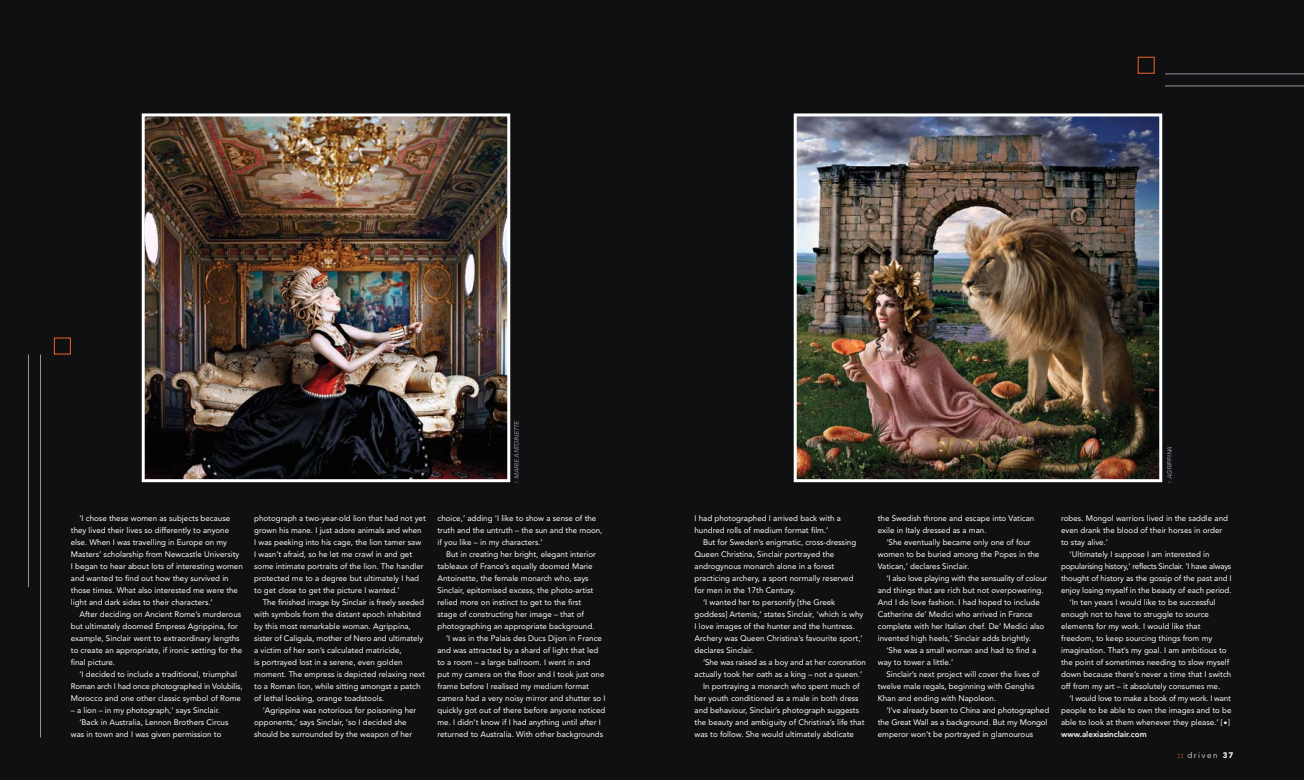
<style>
.page{position:relative;width:1304px;height:780px;background:#fff}
.page>*{position:absolute;margin:0;border:0;box-sizing:border-box;transform-origin:0 0}
.t1{font:22px "Barmeno";color:#fff}
.t2{font:8px/12px "Avenir";color:#fff}
.t3{font:8px "Avenir";letter-spacing:-.03em;color:#fff}
.t4{font:800 8px "Avenir";color:#fff}
.t5{font:300 8px "Avenir";letter-spacing:.2em;color:#fff}
.t6{font:7px "Barmeno";color:#fff}
.t7{font:italic 6px "Square 721 BT";color:#9fa0a8}
.t8{font:800 6px "Avenir";color:#9fa0a8}
.s1{font-family:"Avenir";font-weight:800;font-style:normal}
.s2{font-family:"Barmeno";font-size:7px}
.s3{font-weight:800;color:#f26529}
.s4{font-weight:900}
</style>
<div class="page">
<div style="left:652px;top:0;width:652px;height:780px;background:#0f1011"></div>
<div style="left:0;top:0;width:652px;height:780px;background:#0f1011"></div>
<img style="left:798px;top:117px;width:360px;height:361px">
<div style="left:794px;top:113px;width:368px;height:369px;border:3px solid #fff"></div>
<img style="left:146px;top:117px;width:360px;height:361px">
<div style="left:142px;top:113px;width:368px;height:369px;border:3px solid #fff"></div>
<hr style="left:1165px;top:86px;width:139px;height:1px;background:#939598">
<hr style="left:1165px;top:74px;width:139px;height:1px;background:#939598">
<div style="left:1138px;top:57px;width:17px;height:17px;border:1px solid #f26529"></div>
<hr style="left:40px;top:354px;width:1px;height:383px;background:#939598">
<hr style="left:28px;top:354px;width:1px;height:233px;background:#939598">
<div style="left:54px;top:337px;width:17px;height:17px;border:1px solid #f26529"></div>
<p class="t7" style="left:513px;top:482px;width:64px;rotate:-90deg"><span class="s1">:</span> marie antoinette</p>
<p class="t2" style="left:71px;top:512px;width:173px;text-indent:9px">‘I chose these women as subjects because they lived their lives so differently to anyone else. When I was travelling in Europe on my Masters’ scholarship from Newcastle University I began to hear about lots of interesting women and wanted to find out how they survived in those times. What also interested me were the light and dark sides to their characters.’</p>
<p class="t2" style="left:71px;top:608px;width:173px;text-indent:9px">After deciding on Ancient Rome’s murderous but ultimately doomed Empress Agrippina, for example, Sinclair went to extraordinary lengths to create an appropriate, if ironic setting for the final picture.</p>
<p class="t2" style="left:71px;top:668px;width:173px;text-align:center">‘I decided to include a traditional, triumphal<br>Roman arch I had once photographed in Volubilis,<br>Morocco and one other classic symbol of Rome</p>
<p class="t2" style="left:71px;top:704px;width:151px">– a lion – in my photograph,’ says Sinclair.</p>
<p class="t2" style="left:79px;top:716px;width:151px">‘Back in Australia, Lennon Brothers Circus</p>
<p class="t2" style="left:71px;top:728px;width:152px">was in town and I was given permission to</p>
<p class="t2" style="left:254px;top:512px;width:173px">photograph a two-year-old lion that had not yet grown his mane. I just adore animals and when<br>I was peeking into his cage, the lion tamer saw<br>I wasn’t afraid, so he let me crawl in and get some intimate portraits of the lion. The handler protected me to a degree but ultimately I had to get close to get the picture I wanted.’</p>
<p class="t2" style="left:254px;top:596px;width:172px;text-indent:9px">The finished image by Sinclair is freely seeded with symbols from the distant epoch inhabited by this most remarkable woman. Agrippina, sister of Caligula, mother of Nero and ultimately a victim of her son’s calculated matricide,<br>is portrayed lost in a serene, even golden moment. The empress is depicted relaxing next to a Roman lion, while sitting amongst a patch of lethal looking, orange toadstools.</p>
<p class="t2" style="left:254px;top:704px;width:164px;text-indent:9px">‘Agrippina was notorious for poisoning her opponents,’ says Sinclair, ‘so I decided she should be surrounded by the weapon of her</p>
<p class="t2" style="left:437px;top:512px;width:167px">choice,’ adding ‘I like to show a sense of the truth and the untruth – the sun and the moon, if you like – in my characters.’</p>
<p class="t2" style="left:446px;top:548px;width:151px">But in creating her bright, elegant interior</p>
<p class="t2" style="left:437px;top:560px;width:157px">tableaux of France’s equally doomed Marie</p>
<p class="t2" style="left:437px;top:572px;width:153px">Antoinette, the female monarch who, says</p>
<p class="t2" style="left:437px;top:584px;width:157px">Sinclair, epitomised excess, the photo-artist</p>
<p class="t2" style="left:437px;top:596px;width:145px">relied more on instinct to get to the first</p>
<p class="t2" style="left:437px;top:608px;width:148px">stage of constructing her image – that of</p>
<p class="t2" style="left:437px;top:620px;width:158px">photographing an appropriate background.</p>
<p class="t2" style="left:446px;top:632px;width:158px">‘I was in the Palais des Ducs Dijon in France</p>
<p class="t2" style="left:437px;top:644px;width:162px">and was attracted by a shard of light that led</p>
<p class="t2" style="left:437px;top:656px;width:154px">to a room – a large ballroom. I went in and</p>
<p class="t2" style="left:437px;top:668px;width:168px">put my camera on the floor and I took just one</p>
<p class="t2" style="left:437px;top:680px;width:153px">frame before I realised my medium format</p>
<p class="t2" style="left:437px;top:692px;width:169px">camera had a very noisy mirror and shutter so I</p>
<p class="t2" style="left:437px;top:704px;width:169px">quickly got out of there before anyone noticed</p>
<p class="t2" style="left:437px;top:716px;width:165px">me. I didn’t know if I had anything until after I</p>
<p class="t2" style="left:437px;top:728px;width:167px">returned to Australia. With other backgrounds</p>
<p class="t7" style="left:1166px;top:479px;width:35px;rotate:-90deg">agrippina</p>
<p class="t8" style="left:1165px;top:482px;width:3px;rotate:-90deg">:</p>
<p class="t2" style="left:694px;top:512px;width:148px">I had photographed I arrived back with a hundred rolls of medium format film.’</p>
<p class="t2" style="left:703px;top:536px;width:155px">But for Sweden’s enigmatic, cross-dressing</p>
<p class="t2" style="left:694px;top:548px;width:141px">Queen Christina, Sinclair portrayed the</p>
<p class="t2" style="left:694px;top:560px;width:141px">androgynous monarch alone in a forest</p>
<p class="t2" style="left:694px;top:572px;width:161px">practicing archery, a sport normally reserved</p>
<p class="t2" style="left:694px;top:584px;width:103px">for men in the 17th Century.</p>
<p class="t2" style="left:703px;top:596px;width:134px">‘I wanted her to personify [the Greek</p>
<p class="t2" style="left:694px;top:608px;width:170px">goddess] Artemis,’ states Sinclair, ‘which is why</p>
<p class="t2" style="left:694px;top:620px;width:162px">I love images of the hunter and the huntress.</p>
<p class="t2" style="left:694px;top:632px;width:170px">Archery was Queen Christina’s favourite sport,’</p>
<p class="t2" style="left:694px;top:644px;width:60px">declares Sinclair.</p>
<p class="t2" style="left:703px;top:656px;width:165px">‘She was raised as a boy and at her coronation</p>
<p class="t2" style="left:694px;top:668px;width:169px">actually took her oath as a king – not a queen.’</p>
<p class="t2" style="left:703px;top:680px;width:158px">In portraying a monarch who spent much of</p>
<p class="t2" style="left:694px;top:692px;width:166px">her youth conditioned as a male in both dress</p>
<p class="t2" style="left:694px;top:704px;width:166px">and behaviour, Sinclair’s photograph suggests</p>
<p class="t2" style="left:694px;top:716px;width:171px">the beauty and ambiguity of Christina’s life that</p>
<p class="t2" style="left:694px;top:728px;width:161px">was to follow. She would ultimately abdicate</p>
<p class="t2" style="left:878px;top:512px;width:158px">the Swedish throne and escape into Vatican exile in Italy dressed as a man.</p>
<p class="t2" style="left:878px;top:536px;width:163px;text-indent:9px">‘She eventually became only one of four women to be buried among the Popes in the<br>Vatican,’ declares Sinclair.</p>
<p class="t2" style="left:878px;top:572px;width:171px;text-indent:9px">‘I also love playing with the sensuality of colour and things that are rich but not overpowering.<br>And I do love fashion. I had hoped to include Catherine de’ Medici who arrived in France complete with her Italian chef. De’ Medici also invented high heels,’ Sinclair adds brightly.</p>
<p class="t2" style="left:878px;top:644px;width:160px;text-indent:9px">‘She was a small woman and had to find a way to tower a little.’</p>
<p class="t2" style="left:878px;top:668px;width:163px;text-indent:9px">Sinclair’s next project will cover the lives of twelve male regals, beginning with Genghis<br>Khan and ending with Napoleon.</p>
<p class="t2" style="left:878px;top:704px;width:173px;text-indent:9px">‘I’ve already been to China and photographed the Great Wall as a background. But my Mongol emperor won’t be portrayed in glamourous</p>
<p class="t2" style="left:1061px;top:512px;width:168px">robes. Mongol warriors lived in the saddle and</p>
<p class="t2" style="left:1061px;top:524px;width:163px">even drank the blood of their horses in order</p>
<p class="t2" style="left:1061px;top:536px;width:48px">to stay alive.’</p>
<p class="t2" style="left:1070px;top:548px;width:141px">‘Ultimately I suppose I am interested in</p>
<p class="t3" style="left:1061px;top:561px;width:172px">popularising history,’ reflects Sinclair. ‘I have always</p>
<p class="t2" style="left:1061px;top:572px;width:172px">thought of history as the gossip of the past and I</p>
<p class="t2" style="left:1061px;top:584px;width:172px">enjoy losing myself in the beauty of each period.</p>
<p class="t2" style="left:1070px;top:596px;width:147px">‘In ten years I would like to be successful</p>
<p class="t2" style="left:1061px;top:608px;width:149px">enough not to have to struggle to source</p>
<p class="t2" style="left:1061px;top:620px;width:141px">elements for my work. I would like that</p>
<p class="t2" style="left:1061px;top:632px;width:153px">freedom, to keep sourcing things from my</p>
<p class="t2" style="left:1061px;top:644px;width:167px">imagination. That’s my goal. I am ambitious to</p>
<p class="t2" style="left:1061px;top:656px;width:170px">the point of sometimes needing to slow myself</p>
<p class="t2" style="left:1061px;top:668px;width:172px">down because there’s never a time that I switch</p>
<p class="t2" style="left:1061px;top:680px;width:161px">off from my art – it absolutely consumes me.</p>
<p class="t3" style="left:1070px;top:693px;width:163px">‘I would love to make a book of my work. I want</p>
<p class="t2" style="left:1061px;top:704px;width:172px">people to be able to own the images and to be</p>
<p class="t2" style="left:1061px;top:716px;width:163px">able to look at them whenever they please.’ <span class="s2">[</span></p>
<h1 class="t1" style="left:1223px;top:703px;width:7px">.</h1>
<p class="t6" style="left:1228px;top:718px;width:3px">]</p>
<p class="t4" style="left:1061px;top:729px;width:87px">www.alexiasinclair.com</p>
<p class="t5" style="left:1178px;top:750px;width:57px"><span class="s3">::</span> driven <span class="s4">37</span></p>
</div>
